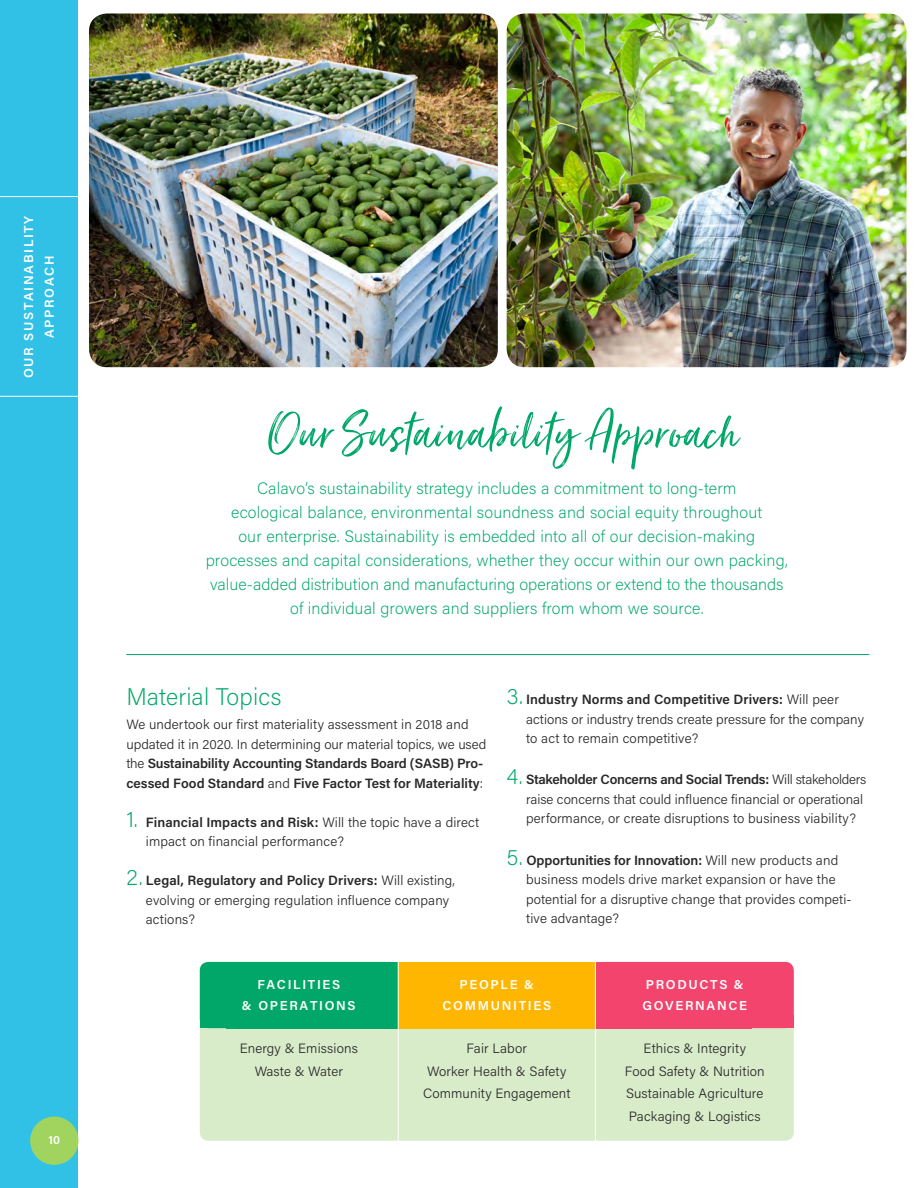
<style>
.page{position:relative;width:918px;height:1188px;background:#fff}
.page>*{position:absolute;margin:0;border:0;box-sizing:border-box;transform-origin:0 0}
.t1{font:63px "Just Lovely";letter-spacing:.01em;color:#00a769}
.t2{font:200 24px "Acumin Pro";letter-spacing:.005em;color:#00a769}
.t3{font:200 16.5px/24px "Acumin Pro";letter-spacing:.01em;color:#00a769;text-align:center}
.t4{font:300 13.5px/19.5px "Acumin Pro";letter-spacing:.01em;color:#292829}
.t5{font:600 12.9px/20.7px "Acumin Pro";letter-spacing:.13em;color:#fff;text-align:center}
.t6{font:600 12px "Acumin Pro";color:#fff}
.s1{font-weight:600}
.s2{font-weight:200;font-size:22.5px;color:#00a769}
</style>
<div class="page">
<div style="left:200px;top:962px;width:594px;height:179px;background:#d8ecca;border-radius:9px"></div>
<div style="left:0;top:0;width:78px;height:1188px;background:#31c1e7"></div>
<hr style="left:0;top:196px;width:79px;height:1px;background:#fff">
<hr style="left:0;top:396px;width:79px;height:1px;background:#fff">
<div style="left:30px;top:1117px;width:49px;height:48px;background:#a0d45e;border-radius:50%"></div>
<img style="left:89px;top:14px;width:409px;height:353px">
<img style="left:507px;top:14px;width:400px;height:353px">
<div style="left:398px;top:962px;width:198px;height:66px;background:#ffb600"></div>
<hr style="left:126px;top:654px;width:743px;height:1px;background:#00a769">
<div style="left:596px;top:962px;width:198px;height:66px;background:#f2446d;border-radius:9px"></div>
<div style="left:200px;top:962px;width:198px;height:66px;background:#00a769;border-radius:9px"></div>
<div style="left:200px;top:1015px;width:198px;height:13px;background:#00a769"></div>
<div style="left:596px;top:1015px;width:198px;height:13px;background:#f2446d"></div>
<hr style="left:398px;top:949px;width:1px;height:215px;background:#fff">
<hr style="left:595px;top:949px;width:1px;height:215px;background:#fff">
<p class="t5" style="left:18px;top:378px;width:164px;rotate:-90deg">OUR SUSTAINABILITY<br>APPROACH</p>
<p class="t6" style="left:48px;top:1132px;width:13px">10</p>
<h1 class="t1" style="left:267px;top:394px;width:472px">Our Sustainability Approach</h1>
<p class="t3" style="left:206px;top:476px;width:584px">Calavo’s sustainability strategy includes a commitment to long-term<br>ecological balance, environmental soundness and social equity throughout<br>our enterprise. Sustainability is embedded into all of our decision-making processes and capital considerations, whether they occur within our own packing, value-added distribution and manufacturing operations or extend to the thousands of individual growers and suppliers from whom we source.</p>
<h2 class="t2" style="left:126px;top:680px;width:157px">Material Topics</h2>
<p class="t4" style="left:126px;top:714px;width:362px">We undertook our first materiality assessment in 2018 and updated it in 2020. In determining our material topics, we used the <span class="s1">Sustainability Accounting Standards Board (SASB) Pro&shy;cessed Food Standard</span> and <span class="s1">Five Factor Test for Materiality</span>:</p>
<p class="t4" style="left:146px;top:812px;width:335px;text-indent:-19px"><span class="s2">1.</span> <span class="s1">Financial Impacts and Risk:</span> Will the topic have a direct impact on financial performance?</p>
<p class="t4" style="left:146px;top:870px;width:311px;text-indent:-19px"><span class="s2">2.</span> <span class="s1">Legal, Regulatory and Policy Drivers:</span> Will existing, evolving or emerging regulation influence company actions?</p>
<p class="t4" style="left:526px;top:689px;width:339px;text-indent:-19px"><span class="s2">3.</span> <span class="s1">Industry Norms and Competitive Drivers:</span> Will peer actions or industry trends create pressure for the company to act to remain competitive?</p>
<p class="t4" style="left:526px;top:769px;width:342px;text-indent:-19px"><span class="s2">4.</span> <span class="s1">Stakeholder Concerns and Social Trends:</span> Will stakeholders raise concerns that could influence financial or operational performance, or create disruptions to business viability?</p>
<p class="t4" style="left:526px;top:850px;width:327px;text-indent:-19px"><span class="s2">5.</span> <span class="s1">Opportunities for Innovation:</span> Will new products and business models drive market expansion or have the potential for a disruptive change that provides competi&shy;tive advantage?</p>
<p class="t5" style="left:242px;top:974px;width:115px">FACILITIES<br>&amp; OPERATIONS</p>
<p class="t4" style="left:240px;top:1037px;width:120px;line-height:22.5px;text-align:center">Energy &amp; Emissions<br>Waste &amp; Water</p>
<p class="t5" style="left:443px;top:974px;width:110px">PEOPLE &amp;<br>COMMUNITIES</p>
<p class="t4" style="left:423px;top:1037px;width:149px;line-height:22.5px;text-align:center">Fair Labor<br>Worker Health &amp; Safety<br>Community Engagement</p>
<p class="t5" style="left:643px;top:974px;width:106px;text-align:left">PRODUCTS &amp;<br>GOVERNANCE</p>
<p class="t4" style="left:625px;top:1037px;width:142px;line-height:22.5px;text-align:center">Ethics &amp; Integrity<br>Food Safety &amp; Nutrition<br>Sustainable Agriculture<br>Packaging &amp; Logistics</p>
</div>
